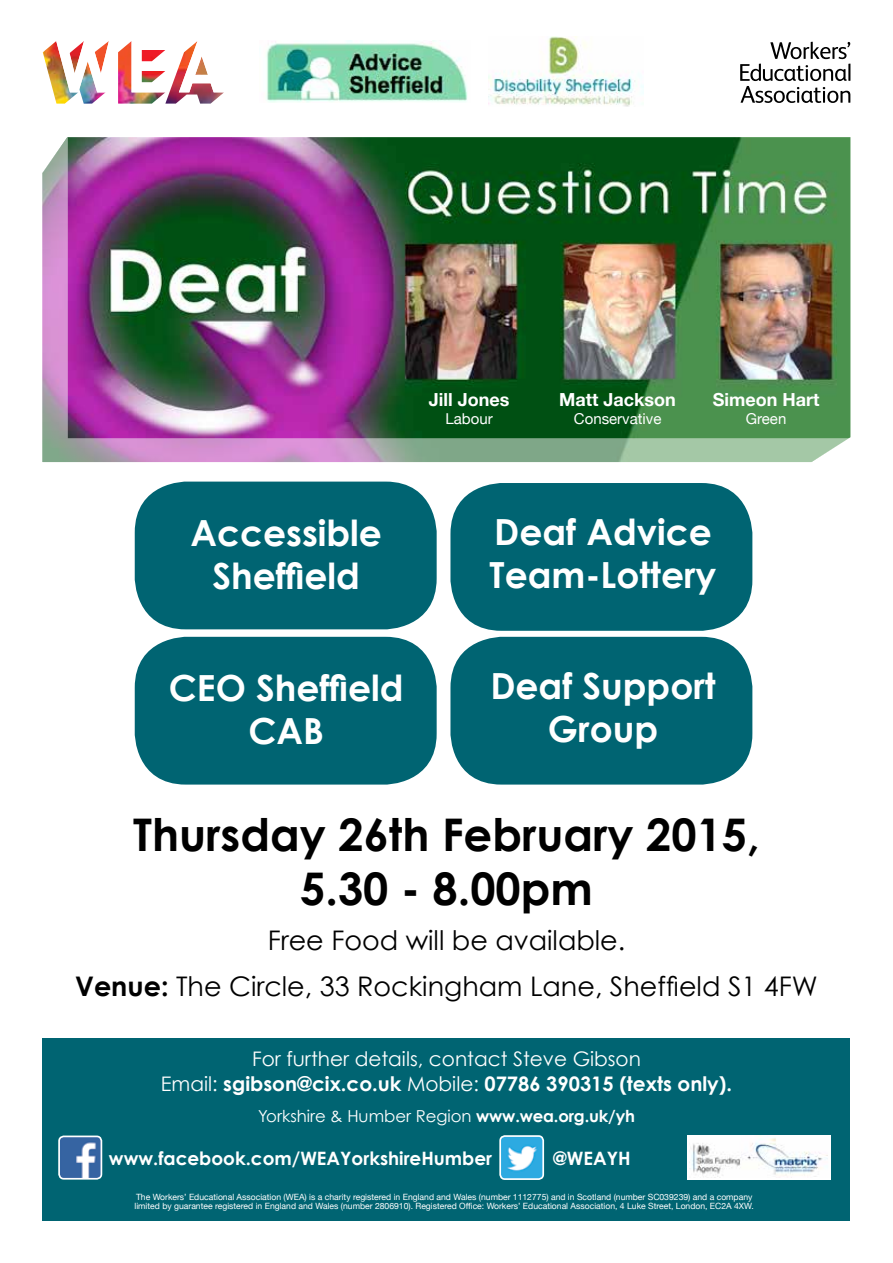
<style>
.page{position:relative;width:893px;height:1263px;background:#fff}
.page>*{position:absolute;margin:0;border:0;box-sizing:border-box;transform-origin:0 0}
.t1{font:700 45px/54px "Century Gothic";color:#000;text-align:center}
.t2{font:700 36px/43.2px "Century Gothic";color:#fff;text-align:center}
.t3{font:27px/45.2px "Century Gothic";color:#000;text-align:center}
.t4{font:20.1px/24.2px "Century Gothic";color:#fff;text-align:center}
.t5{font:700 18.45px "Century Gothic";color:#fff}
.t6{font:700 18px "Helvetica Neue";color:#fff}
.t7{font:16.5px "Century Gothic";color:#fff}
.t8{font:15px "Helvetica Neue";color:#fff}
.t9{font:8.55px/8.6px "Helvetica Neue";color:#fff}
.s1{font-weight:700}
</style>
<div class="page">
<svg style="left:740px;top:42px;width:110px;height:61px"></svg>
<img style="left:43px;top:41px;width:181px;height:63px">
<svg style="left:56px;top:41px;width:63px;height:51px"></svg>
<svg style="left:132px;top:41px;width:33px;height:51px"></svg>
<svg style="left:179px;top:41px;width:45px;height:51px"></svg>
<div style="left:43px;top:1037px;width:807px;height:183px;background:#006472"></div>
<div style="left:687px;top:1135px;width:143px;height:45px;background:#fff"></div>
<img style="left:691px;top:1138px;width:137px;height:39px">
<img style="left:502px;top:1138px;width:39px;height:39px">
<div style="left:499px;top:1135px;width:45px;height:45px;border:2px solid #fff;border-radius:5px"></div>
<img style="left:60px;top:1138px;width:41px;height:41px">
<div style="left:58px;top:1135px;width:44px;height:44px;border:2px solid #fff;border-radius:5px"></div>
<img style="left:43px;top:137px;width:807px;height:325px">
<img style="left:266px;top:40px;width:202px;height:63px">
<img style="left:488px;top:36px;width:155px;height:71px">
<div style="left:135px;top:482px;width:302px;height:147px;background:#006472;border-radius:51px"></div>
<div style="left:450px;top:483px;width:302px;height:148px;background:#006472;border-radius:51px"></div>
<div style="left:135px;top:637px;width:302px;height:147px;background:#006472;border-radius:51px"></div>
<div style="left:450px;top:637px;width:302px;height:147px;background:#006472;border-radius:51px"></div>
<h3 class="t6" style="left:429px;top:385px;width:82px">Jill Jones</h3>
<h3 class="t8" style="left:446px;top:408px;width:49px">Labour</h3>
<h3 class="t6" style="left:559px;top:385px;width:118px">Matt Jackson</h3>
<h3 class="t8" style="left:574px;top:408px;width:89px">Conservative</h3>
<h3 class="t6" style="left:713px;top:385px;width:108px">Simeon Hart</h3>
<h3 class="t8" style="left:746px;top:408px;width:42px">Green</h3>
<h2 class="t2" style="left:190px;top:510px;width:193px">Accessible<br>Sheffield</h2>
<h2 class="t2" style="left:490px;top:510px;width:228px;text-align:left">Deaf Advice<br>Team-Lottery</h2>
<h2 class="t2" style="left:169px;top:665px;width:236px">CEO Sheffield<br>CAB</h2>
<h2 class="t2" style="left:490px;top:663px;width:227px">Deaf Support<br>Group</h2>
<h1 class="t1" style="left:133px;top:807px;width:628px">Thursday 26th February 2015,<br>5.30 - 8.00pm</h1>
<h3 class="t3" style="left:75px;top:918px;width:744px">Free Food will be available.<br><span class="s1">Venue:</span> The Circle, 33 Rockingham Lane, Sheffield S1 4FW</h3>
<h3 class="t4" style="left:161px;top:1047px;width:573px">For further details, contact Steve Gibson<br>Email: <span class="s1">sgibson@cix.co.uk</span> Mobile: <span class="s1">07786 390315 (texts only).</span></h3>
<h3 class="t7" style="left:258px;top:1106px;width:378px">Yorkshire &amp; Humber Region <span class="s1">www.wea.org.uk/yh</span></h3>
<h3 class="t5" style="left:109px;top:1146px;width:385px">www.facebook.com/WEAYorkshireHumber</h3>
<h3 class="t5" style="left:553px;top:1146px;width:79px">@WEAYH</h3>
<p class="t9" style="left:134px;top:1193px;width:621px">The Workers’ Educational Association (WEA) is a charity registered in England and Wales (number 1112775) and in Scotland (number SC039239) and a company limited by guarantee registered in England and Wales (number 2806910). Registered Office: Workers’ Educational Association, 4 Luke Street, London, EC2A 4XW.</p>
</div>
